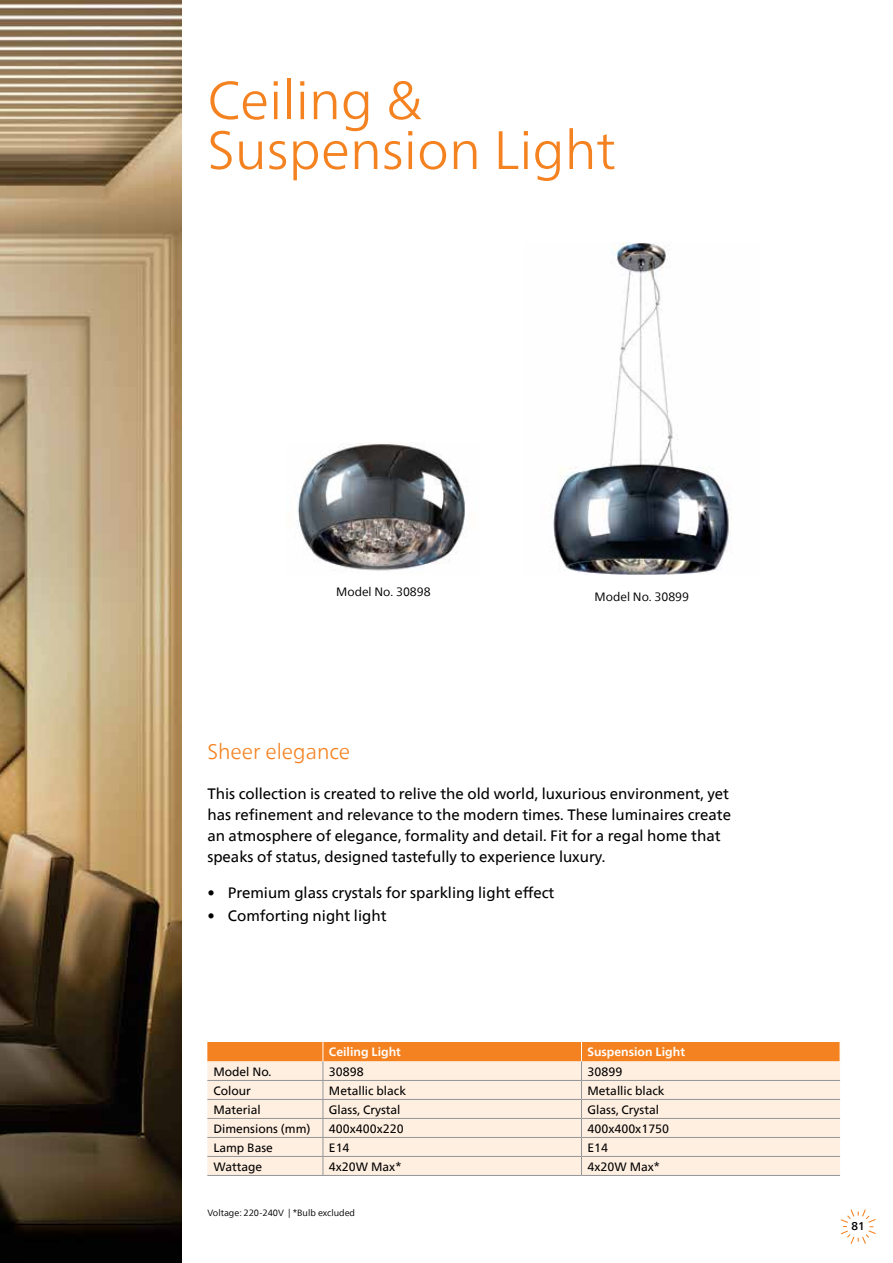
<style>
.page{position:relative;width:893px;height:1263px;background:#fff}
.page>*{position:absolute;margin:0;border:0;box-sizing:border-box;transform-origin:0 0}
.t1{font:300 54px/49.8px "Neue Frutiger World";color:#f58220}
.t2{font:300 21px "Neue Frutiger World";color:#f58220}
.t3{font:15px/21px "Neue Frutiger World";color:#000}
.t4{font:12px "Neue Frutiger World";color:#000}
.t5{font:700 12px "Neue Frutiger World";color:#fff}
.t6{font:12px "Neue Frutiger World";color:#000}
.t7{font:500 11.25px "Neue Frutiger World";color:#000}
.t8{font:9px "Neue Frutiger World";color:#000}
</style>
<div class="page">
<svg style="left:841px;top:1209px;width:35px;height:35px"></svg>
<img style="left:552px;top:243px;width:180px;height:332px">
<img style="left:0;top:0;width:181px;height:1263px">
<svg style="left:207px;top:1042px;width:634px;height:133px;background:#f9dbc2"></svg>
<hr style="left:207px;top:1175px;width:116px;height:1px;background:#939598">
<hr style="left:323px;top:1175px;width:258px;height:1px;background:#939598">
<hr style="left:581px;top:1175px;width:259px;height:1px;background:#939598">
<img style="left:297px;top:443px;width:168px;height:128px">
<p class="t1" style="left:207px;top:76px;width:410px">Ceiling &amp;<br>Suspension Light</p>
<p class="t6" style="left:336px;top:582px;width:96px">Model No. 30898</p>
<p class="t6" style="left:595px;top:588px;width:96px">Model No. 30899</p>
<p class="t2" style="left:207px;top:735px;width:144px">Sheer elegance</p>
<p class="t3" style="left:207px;top:783px;width:525px">This collection is created to relive the old world, luxurious environment, yet has refinement and relevance to the modern times. These luminaires create an atmosphere of elegance, formality and detail. Fit for a regal home that speaks of status, designed tastefully to experience luxury.</p>
<p class="t3" style="left:207px;top:883px;width:348px">• Premium glass crystals for sparkling light effect</p>
<p class="t3" style="left:207px;top:906px;width:181px">• Comforting night light</p>
<p class="t5" style="left:329px;top:1041px;width:74px">Ceiling Light</p>
<p class="t5" style="left:587px;top:1041px;width:99px">Suspension Light</p>
<p class="t4" style="left:213px;top:1062px;width:60px">Model No.</p>
<p class="t4" style="left:329px;top:1062px;width:36px">30898</p>
<p class="t4" style="left:587px;top:1062px;width:36px">30899</p>
<p class="t4" style="left:213px;top:1081px;width:39px">Colour</p>
<p class="t4" style="left:329px;top:1081px;width:79px">Metallic black</p>
<p class="t4" style="left:587px;top:1081px;width:79px">Metallic black</p>
<p class="t4" style="left:213px;top:1100px;width:49px">Material</p>
<p class="t4" style="left:329px;top:1100px;width:73px">Glass, Crystal</p>
<p class="t4" style="left:587px;top:1100px;width:73px">Glass, Crystal</p>
<p class="t4" style="left:213px;top:1119px;width:99px">Dimensions (mm)</p>
<p class="t4" style="left:329px;top:1119px;width:76px">400x400x220</p>
<p class="t4" style="left:587px;top:1119px;width:83px">400x400x1750</p>
<p class="t4" style="left:213px;top:1138px;width:61px">Lamp Base</p>
<p class="t4" style="left:329px;top:1138px;width:22px">E14</p>
<p class="t4" style="left:587px;top:1138px;width:22px">E14</p>
<p class="t4" style="left:213px;top:1157px;width:50px">Wattage</p>
<p class="t4" style="left:329px;top:1157px;width:74px">4x20W Max*</p>
<p class="t4" style="left:587px;top:1157px;width:74px">4x20W Max*</p>
<p class="t8" style="left:207px;top:1206px;width:149px">Voltage: 220-240V | *Bulb excluded</p>
<p class="t7" style="left:852px;top:1217px;width:15px">81</p>
</div>
